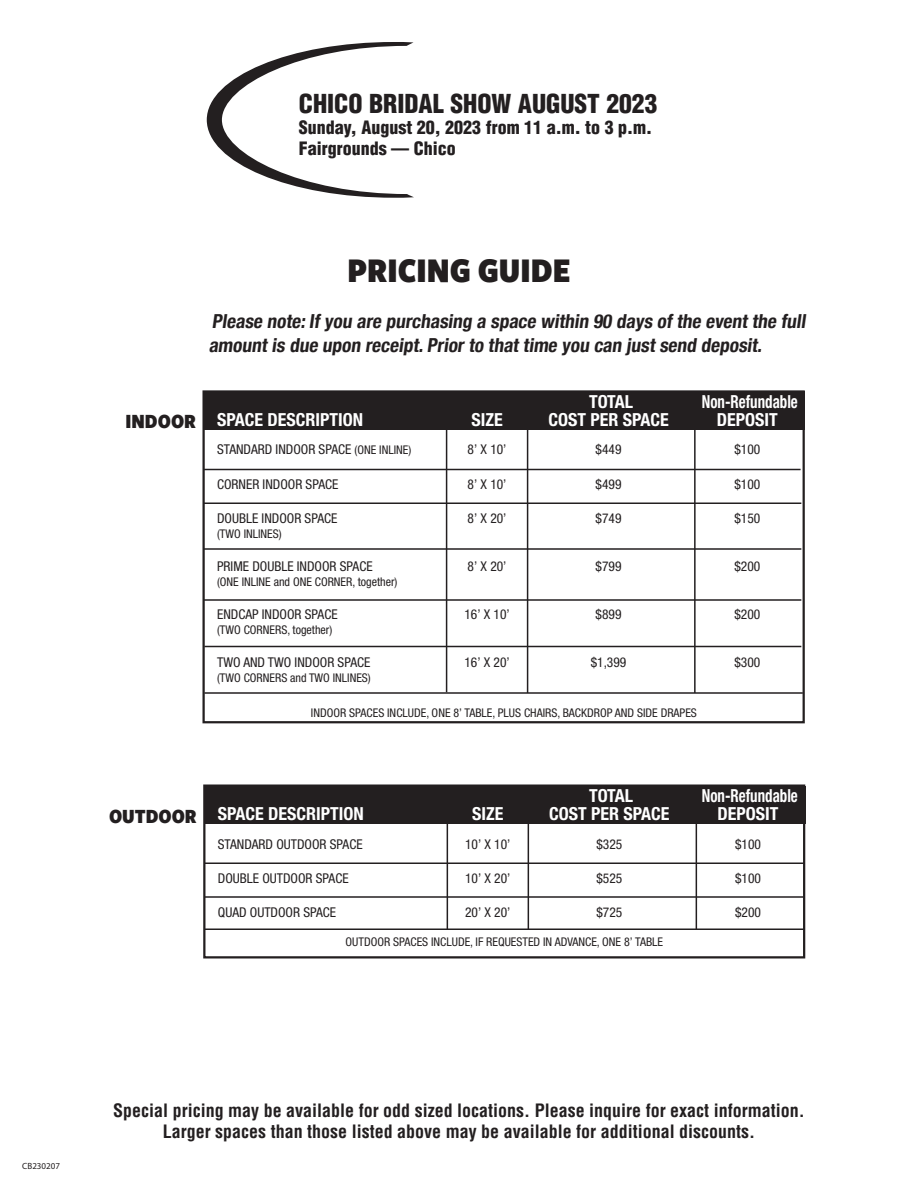
<style>
.page{position:relative;width:918px;height:1188px;background:#fff}
.page>*{position:absolute;margin:0;border:0;box-sizing:border-box;transform-origin:0 0}
.t1{font:900 36px "Freight Sans Cnd Pro";color:#231f20}
.t2{font:900 condensed 25.5px "Helvetica";color:#231f20}
.t3{font:900 21px "Freight Sans Cnd Pro";color:#231f20}
.t4{font:700 condensed 19.35px/24px "Helvetica Neue";color:#231f20}
.t5{font:700 condensed 18px/21px "Helvetica";color:#231f20;text-align:center}
.t6{font:700 condensed 18px "Helvetica Neue";color:#fff}
.t7{font:900 condensed 18px/21px "Helvetica";color:#231f20}
.t8{font:700 condensed 18px "Helvetica Neue";color:#fff;scale:.83 1}
.t9{font:condensed 13.5px "Helvetica Neue";color:#231f20}
.t10{font:condensed 12px "Helvetica Neue";color:#231f20}
.t11{font:9px "Myriad Pro";color:#231f20}
.s1{font-size:12px}
</style>
<div class="page">
<hr style="left:204px;top:862px;width:600px;height:2px;background:#231f20">
<hr style="left:204px;top:896px;width:600px;height:2px;background:#231f20">
<hr style="left:204px;top:928px;width:600px;height:2px;background:#231f20">
<hr style="left:447px;top:797px;width:1px;height:132px;background:#231f20">
<hr style="left:528px;top:797px;width:1px;height:132px;background:#231f20">
<div style="left:204px;top:786px;width:601px;height:38px;background:#231f20"></div>
<div style="left:203px;top:784px;width:602px;height:174px;border:2px solid #231f20"></div>
<svg style="left:207px;top:42px;width:207px;height:156px"></svg>
<hr style="left:204px;top:469px;width:597px;height:1px;background:#231f20">
<hr style="left:204px;top:502px;width:597px;height:2px;background:#231f20">
<hr style="left:204px;top:548px;width:597px;height:2px;background:#231f20">
<hr style="left:204px;top:599px;width:597px;height:2px;background:#231f20">
<hr style="left:204px;top:646px;width:597px;height:1px;background:#231f20">
<hr style="left:446px;top:404px;width:1px;height:288px;background:#231f20">
<hr style="left:527px;top:404px;width:1px;height:289px;background:#231f20">
<div style="left:204px;top:392px;width:601px;height:38px;background:#231f20"></div>
<hr style="left:204px;top:692px;width:599px;height:2px;background:#231f20">
<div style="left:202px;top:390px;width:603px;height:333px;border:2px solid #231f20"></div>
<hr style="left:694px;top:404px;width:2px;height:289px;background:#231f20">
<hr style="left:696px;top:797px;width:1px;height:132px;background:#231f20">
<h2 class="t2" style="left:299px;top:87px;width:360px">CHICO BRIDAL SHOW AUGUST 2023</h2>
<h3 class="t7" style="left:299px;top:117px;width:355px">Sunday, August 20, 2023 from 11 a.m. to 3 p.m.<br>Fairgrounds — Chico</h3>
<h1 class="t1" style="left:348px;top:245px;width:224px">PRICING GUIDE</h1>
<h3 class="t4" style="left:209px;top:308px;width:602px">Please note:Ifyou are purchasing a space within 90 days ofthe eventthe full amountis due upon receipt.Priorto thattime you can justsend deposit.</h3>
<h3 class="t3" style="left:126px;top:406px;width:72px">INDOOR</h3>
<h3 class="t6" style="left:589px;top:391px;width:46px">TOTAL</h3>
<h3 class="t8" style="left:702px;top:391px;width:117px">Non-Refundable</h3>
<h3 class="t6" style="left:217px;top:409px;width:147px">SPACE DESCRIPTION</h3>
<h3 class="t6" style="left:471px;top:409px;width:33px">SIZE</h3>
<h3 class="t6" style="left:548px;top:409px;width:122px">COST PER SPACE</h3>
<h3 class="t6" style="left:717px;top:409px;width:62px">DEPOSIT</h3>
<p class="t9" style="left:217px;top:442px;width:196px">STANDARD INDOOR SPACE <span class="s1">(ONE INLINE)</span></p>
<p class="t9" style="left:468px;top:442px;width:40px">8’ X 10’</p>
<p class="t9" style="left:596px;top:442px;width:27px">$449</p>
<p class="t9" style="left:734px;top:442px;width:27px">$100</p>
<p class="t9" style="left:217px;top:476px;width:123px">CORNER INDOOR SPACE</p>
<p class="t9" style="left:468px;top:476px;width:40px">8’ X 10’</p>
<p class="t9" style="left:596px;top:476px;width:27px">$499</p>
<p class="t9" style="left:734px;top:476px;width:27px">$100</p>
<p class="t9" style="left:217px;top:510px;width:122px">DOUBLE INDOOR SPACE</p>
<p class="t9" style="left:468px;top:510px;width:40px">8’ X 20’</p>
<p class="t9" style="left:596px;top:510px;width:27px">$749</p>
<p class="t9" style="left:734px;top:510px;width:27px">$150</p>
<p class="t10" style="left:217px;top:527px;width:66px">(TWO INLINES)</p>
<p class="t9" style="left:217px;top:558px;width:157px">PRIME DOUBLE INDOOR SPACE</p>
<p class="t9" style="left:468px;top:558px;width:40px">8’ X 20’</p>
<p class="t9" style="left:596px;top:558px;width:27px">$799</p>
<p class="t9" style="left:734px;top:558px;width:27px">$200</p>
<p class="t10" style="left:217px;top:575px;width:182px">(ONE INLINE and ONE CORNER, together)</p>
<p class="t9" style="left:217px;top:606px;width:122px">ENDCAP INDOOR SPACE</p>
<p class="t9" style="left:464px;top:606px;width:47px">16’ X 10’</p>
<p class="t9" style="left:596px;top:606px;width:27px">$899</p>
<p class="t9" style="left:734px;top:606px;width:27px">$200</p>
<p class="t10" style="left:217px;top:623px;width:117px">(TWO CORNERS, together)</p>
<p class="t9" style="left:217px;top:654px;width:155px">TWO AND TWO INDOOR SPACE</p>
<p class="t9" style="left:464px;top:654px;width:47px">16’ X 20’</p>
<p class="t9" style="left:591px;top:654px;width:37px">$1,399</p>
<p class="t9" style="left:734px;top:654px;width:27px">$300</p>
<p class="t10" style="left:217px;top:671px;width:155px">(TWO CORNERS and TWO INLINES)</p>
<p class="t10" style="left:311px;top:706px;width:387px">INDOOR SPACES INCLUDE, ONE 8’ TABLE, PLUS CHAIRS, BACKDROP AND SIDE DRAPES</p>
<h3 class="t3" style="left:109px;top:802px;width:89px">OUTDOOR</h3>
<h3 class="t6" style="left:589px;top:785px;width:46px">TOTAL</h3>
<h3 class="t8" style="left:702px;top:785px;width:117px">Non-Refundable</h3>
<h3 class="t6" style="left:218px;top:802px;width:147px">SPACE DESCRIPTION</h3>
<h3 class="t6" style="left:472px;top:802px;width:33px">SIZE</h3>
<h3 class="t6" style="left:549px;top:802px;width:122px">COST PER SPACE</h3>
<h3 class="t6" style="left:718px;top:802px;width:62px">DEPOSIT</h3>
<p class="t9" style="left:218px;top:837px;width:146px">STANDARD OUTDOOR SPACE</p>
<p class="t9" style="left:465px;top:837px;width:47px">10’ X 10’</p>
<p class="t9" style="left:596px;top:837px;width:27px">$325</p>
<p class="t9" style="left:735px;top:837px;width:27px">$100</p>
<p class="t9" style="left:218px;top:871px;width:132px">DOUBLE OUTDOOR SPACE</p>
<p class="t9" style="left:465px;top:871px;width:47px">10’ X 20’</p>
<p class="t9" style="left:596px;top:871px;width:27px">$525</p>
<p class="t9" style="left:735px;top:871px;width:27px">$100</p>
<p class="t9" style="left:218px;top:905px;width:120px">QUAD OUTDOOR SPACE</p>
<p class="t9" style="left:465px;top:905px;width:47px">20’ X 20’</p>
<p class="t9" style="left:596px;top:905px;width:27px">$725</p>
<p class="t9" style="left:735px;top:905px;width:27px">$200</p>
<p class="t10" style="left:346px;top:935px;width:319px">OUTDOOR SPACES INCLUDE, IF REQUESTED IN ADVANCE, ONE 8’ TABLE</p>
<p class="t11" style="left:22px;top:1161px;width:39px">CB230207</p>
<h3 class="t5" style="left:113px;top:1099px;width:693px">Special pricing may be available for odd sized locations. Please inquire for exact information.<br>Larger spaces than those listed above may be available for additional discounts.</h3>
</div>
